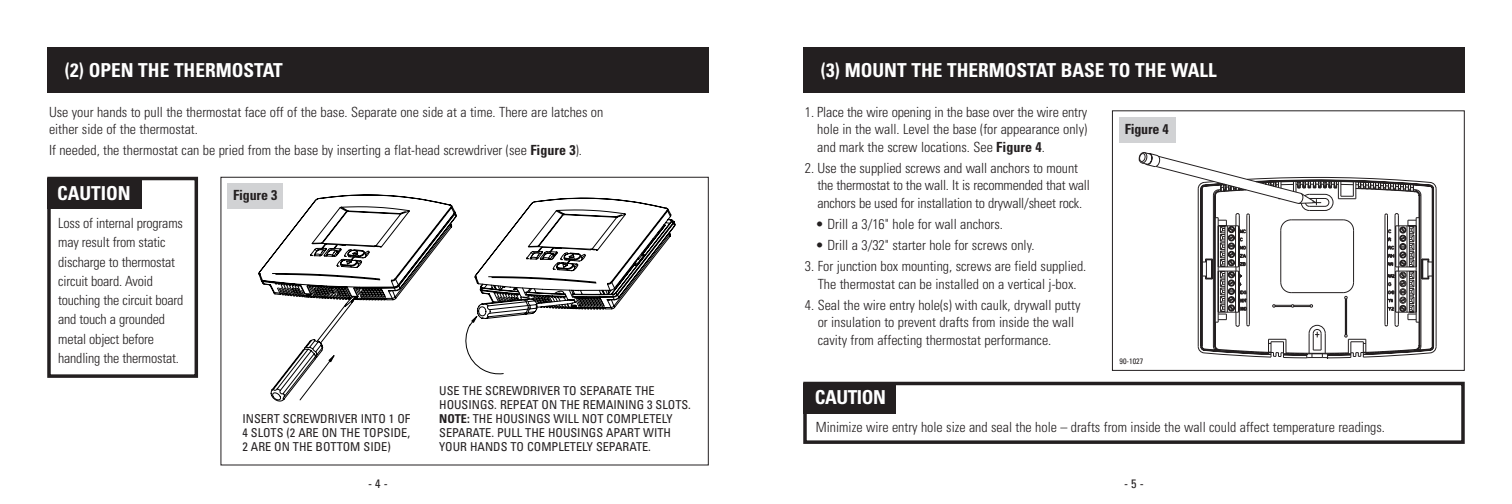
<style>
.page{position:relative;width:1512px;height:504px;background:#fff}
.page>*{position:absolute;margin:0;border:0;box-sizing:border-box;transform-origin:0 0}
.t1{font:700 condensed 19.25px "Univers";color:#fff}
.t2{font:700 condensed 19.25px "Univers";letter-spacing:-.02em;color:#fff}
.t3{font:300 condensed 14px/17.5px "Univers";color:#231f20}
.t4{font:700 condensed 14px "Univers";letter-spacing:-.015em;color:#231f20}
.t5{font:condensed 12.25px/14px "Univers";color:#231f20;text-align:justify}
.t6{font:condensed 7.88px "Univers";color:#231f20}
.s1{font-weight:700}
</style>
<div class="page">
<div style="left:47px;top:47px;width:662px;height:46px;background:#231f20"></div>
<svg style="left:258px;top:194px;width:151px;height:89px"></svg>
<svg style="left:299px;top:197px;width:370px;height:204px"></svg>
<svg style="left:262px;top:248px;width:138px;height:152px"></svg>
<svg style="left:461px;top:210px;width:215px;height:164px"></svg>
<div style="left:220px;top:177px;width:489px;height:288px;border:1px solid #231f20"></div>
<div style="left:47px;top:178px;width:95px;height:30px;background:#231f20"></div>
<div style="left:47px;top:177px;width:151px;height:201px;border:4px solid #231f20"></div>
<div style="left:803px;top:47px;width:662px;height:46px;background:#231f20"></div>
<svg style="left:1202px;top:181px;width:234px;height:177px"></svg>
<svg style="left:1139px;top:152px;width:175px;height:201px"></svg>
<div style="left:1112px;top:110px;width:353px;height:261px;border:1px solid #231f20"></div>
<div style="left:803px;top:383px;width:92px;height:30px;background:#231f20"></div>
<div style="left:803px;top:382px;width:662px;height:62px;border:4px solid #231f20"></div>
<div style="left:1119px;top:118px;width:56px;height:25px;background:#d1d2d4"></div>
<div style="left:228px;top:184px;width:55px;height:25px;background:#d1d2d4"></div>
<h1 class="t1" style="left:65px;top:63px;width:220px">(2) OPEN THE THERMOSTAT</h1>
<p class="t3" style="left:49px;top:105px;width:556px">Use your hands to pull the thermostat face off of the base. Separate one side at a time. There are latches on either side of the thermostat.</p>
<p class="t3" style="left:49px;top:143px;width:534px">If needed, the thermostat can be pried from the base by inserting a flat-head screwdriver (see <span class="s1">Figure 3</span>).</p>
<h1 class="t1" style="left:57px;top:186px;width:75px">CAUTION</h1>
<p class="t3" style="left:58px;top:215px;width:127px;line-height:19.2px">Loss of internal programs may result from static discharge to thermostat circuit board. Avoid touching the circuit board and touch a grounded metal object before handling the thermostat.</p>
<p class="t4" style="left:233px;top:190px;width:46px">Figure 3</p>
<p class="t5" style="left:242px;top:413px;width:169px">INSERT SCREWDRIVER INTO 1 OF 4 SLOTS (2 ARE ON THE TOPSIDE, 2 ARE ON THE BOTTOM SIDE)</p>
<p class="t5" style="left:439px;top:385px;width:253px;text-align:left">USE THE SCREWDRIVER TO SEPARATE THE HOUSINGS. REPEAT ON THE REMAINING 3 SLOTS.<br><span class="s1">NOTE:</span> THE HOUSINGS WILL NOT COMPLETELY SEPARATE. PULL THE HOUSINGS APART WITH YOUR HANDS TO COMPLETELY SEPARATE.</p>
<h1 class="t1" style="left:821px;top:63px;width:397px">(3) MOUNT THE THERMOSTAT BASE TO THE WALL</h1>
<p class="t3" style="left:817px;top:105px;width:272px;text-align:justify;text-indent:-12px">1. Place the wire opening in the base over the wire entry hole in the wall. Level the base (for appearance only) and mark the screw locations. See <span class="s1">Figure 4</span>.</p>
<p class="t3" style="left:817px;top:161px;width:274px;text-indent:-12px">2. Use the supplied screws and wall anchors to mount the thermostat to the wall. It is recommended that wall anchors be used for installation to drywall/sheet rock.</p>
<p class="t3" style="left:816px;top:217px;width:189px">• Drill a 3/16" hole for wall anchors.</p>
<p class="t3" style="left:816px;top:238px;width:221px">• Drill a 3/32" starter hole for screws only.</p>
<p class="t3" style="left:805px;top:259px;width:283px;text-align:center">3. For junction box mounting, screws are field supplied.<br>The thermostat can be installed on a vertical j-box.</p>
<p class="t3" style="left:818px;top:297px;width:264px;text-indent:-13px">4. Seal the wire entry hole(s) with caulk, drywall putty or insulation to prevent drafts from inside the wall cavity from affecting thermostat performance.</p>
<p class="t4" style="left:1125px;top:124px;width:46px">Figure 4</p>
<p class="t6" style="left:1120px;top:358px;width:25px">90-1027</p>
<h1 class="t2" style="left:815px;top:391px;width:73px">CAUTION</h1>
<p class="t3" style="left:816px;top:420px;width:571px">Minimize wire entry hole size and seal the hole – drafts from inside the wall could affect temperature readings.</p>
<p class="t5" style="left:368px;top:478px;width:21px">- 4-</p>
<p class="t5" style="left:1124px;top:478px;width:21px">- 5-</p>
</div>
